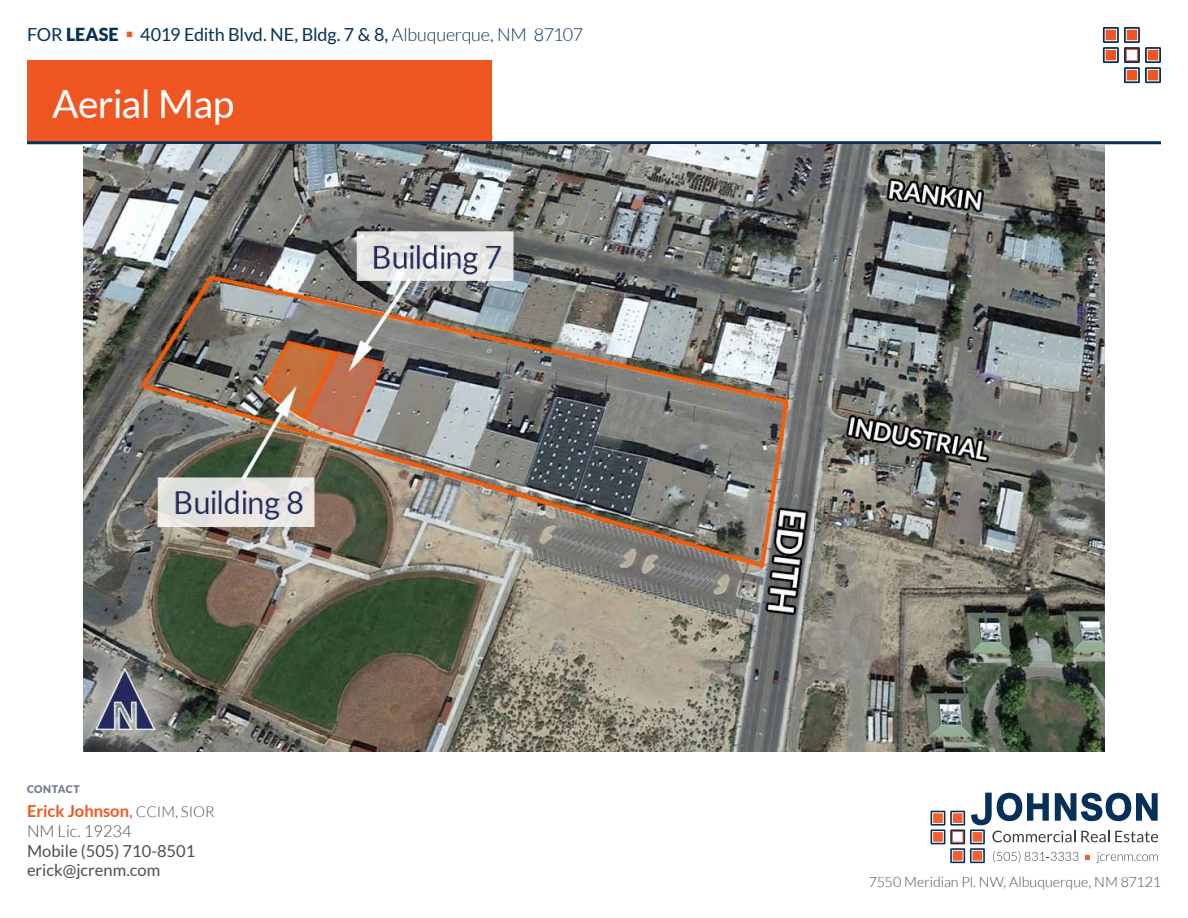
<style>
.page{position:relative;width:1188px;height:918px;background:#fff}
.page>*{position:absolute;margin:0;border:0;box-sizing:border-box;transform-origin:0 0}
.t1{font:39px "Lato";letter-spacing:-.015em;color:#fff}
.t2{font:18px "Lato";letter-spacing:-.01em;color:#073057}
.t3{font:16.5px/19.8px "Lato";color:#4d4d4f}
.t4{font:700 16.5px/19.8px "Lato";color:#f05622}
.t5{font:300 14.25px "Lato";letter-spacing:-.005em;color:#4d4d4f}
.t6{font:900 10.5px "Lato";letter-spacing:.04em;color:#727995}
.s1{font-weight:900}
.s2{color:#f05622}
.s3{font-weight:300}
.s4{font-weight:400}
.s5{font-weight:300;font-size:15px;color:#4d4d4f}
.s6{font-weight:300;color:#4d4d4f}
</style>
<div class="page">
<svg style="left:1124px;top:47px;width:16px;height:16px"></svg>
<div style="left:1126px;top:49px;width:12px;height:12px;background:#fff;border:1px solid #f05622"></div>
<svg style="left:1145px;top:47px;width:16px;height:16px"></svg>
<div style="left:1147px;top:49px;width:12px;height:12px;background:#f05622;border:1px solid #fff"></div>
<svg style="left:1145px;top:67px;width:16px;height:16px"></svg>
<div style="left:1147px;top:69px;width:12px;height:12px;background:#f05622;border:1px solid #fff"></div>
<svg style="left:1124px;top:67px;width:16px;height:16px"></svg>
<div style="left:1126px;top:69px;width:12px;height:12px;background:#f05622;border:1px solid #fff"></div>
<svg style="left:1124px;top:27px;width:16px;height:16px"></svg>
<div style="left:1126px;top:29px;width:12px;height:12px;background:#f05622;border:1px solid #fff"></div>
<svg style="left:1103px;top:47px;width:16px;height:16px"></svg>
<div style="left:1105px;top:49px;width:12px;height:12px;background:#f05622;border:1px solid #fff"></div>
<svg style="left:1103px;top:27px;width:16px;height:16px"></svg>
<div style="left:1105px;top:29px;width:12px;height:12px;background:#f05622;border:1px solid #fff"></div>
<div style="left:27px;top:60px;width:464px;height:84px;background:#f05622"></div>
<hr style="left:27px;top:141px;width:1134px;height:3px;background:#073057">
<svg style="left:950px;top:829px;width:15px;height:15px"></svg>
<div style="left:952px;top:831px;width:11px;height:11px;background:#fff;border:1px solid #f16032"></div>
<svg style="left:970px;top:829px;width:15px;height:15px"></svg>
<svg style="left:970px;top:848px;width:15px;height:15px"></svg>
<div style="left:972px;top:850px;width:11px;height:11px;background:#f16032;border:1px solid #fff"></div>
<svg style="left:950px;top:848px;width:15px;height:15px"></svg>
<div style="left:952px;top:850px;width:11px;height:11px;background:#f16032;border:1px solid #fff"></div>
<svg style="left:950px;top:811px;width:15px;height:15px"></svg>
<div style="left:952px;top:813px;width:11px;height:11px;background:#f16032;border:1px solid #fff"></div>
<svg style="left:931px;top:829px;width:14px;height:15px"></svg>
<div style="left:932px;top:831px;width:12px;height:11px;background:#f16032;border:1px solid #fff"></div>
<svg style="left:931px;top:811px;width:14px;height:15px"></svg>
<div style="left:932px;top:813px;width:12px;height:11px;background:#f16032;border:1px solid #fff"></div>
<svg style="left:971px;top:793px;width:187px;height:49px"></svg>
<svg style="left:993px;top:851px;width:85px;height:12px"></svg>
<svg style="left:1085px;top:855px;width:5px;height:5px"></svg>
<svg style="left:1096px;top:852px;width:62px;height:11px"></svg>
<img style="left:84px;top:144px;width:1020px;height:608px">
<p class="t2" style="left:27px;top:25px;width:558px">FOR <span class="s1">LEASE</span> <span class="s2">▪</span> 4019 Edith Blvd. NE, Bldg. 7 &amp; 8, <span class="s3">Albuquerque, NM 87107</span></p>
<h1 class="t1" style="left:52px;top:82px;width:184px">Aerial Map</h1>
<p class="t6" style="left:27px;top:783px;width:54px">CONTACT</p>
<p class="t4" style="left:27px;top:801px;width:189px">Erick Johnson<span class="s4">,</span> <span class="s5">CCIM, SIOR<br></span><span class="s6">NM Lic. 19234</span></p>
<p class="t3" style="left:27px;top:841px;width:170px">Mobile (505) 710-8501 erick@jcrenm.com</p>
<p class="t5" style="left:869px;top:874px;width:294px">7550 Meridian Pl. NW, Albuquerque, NM 87121</p>
</div>
